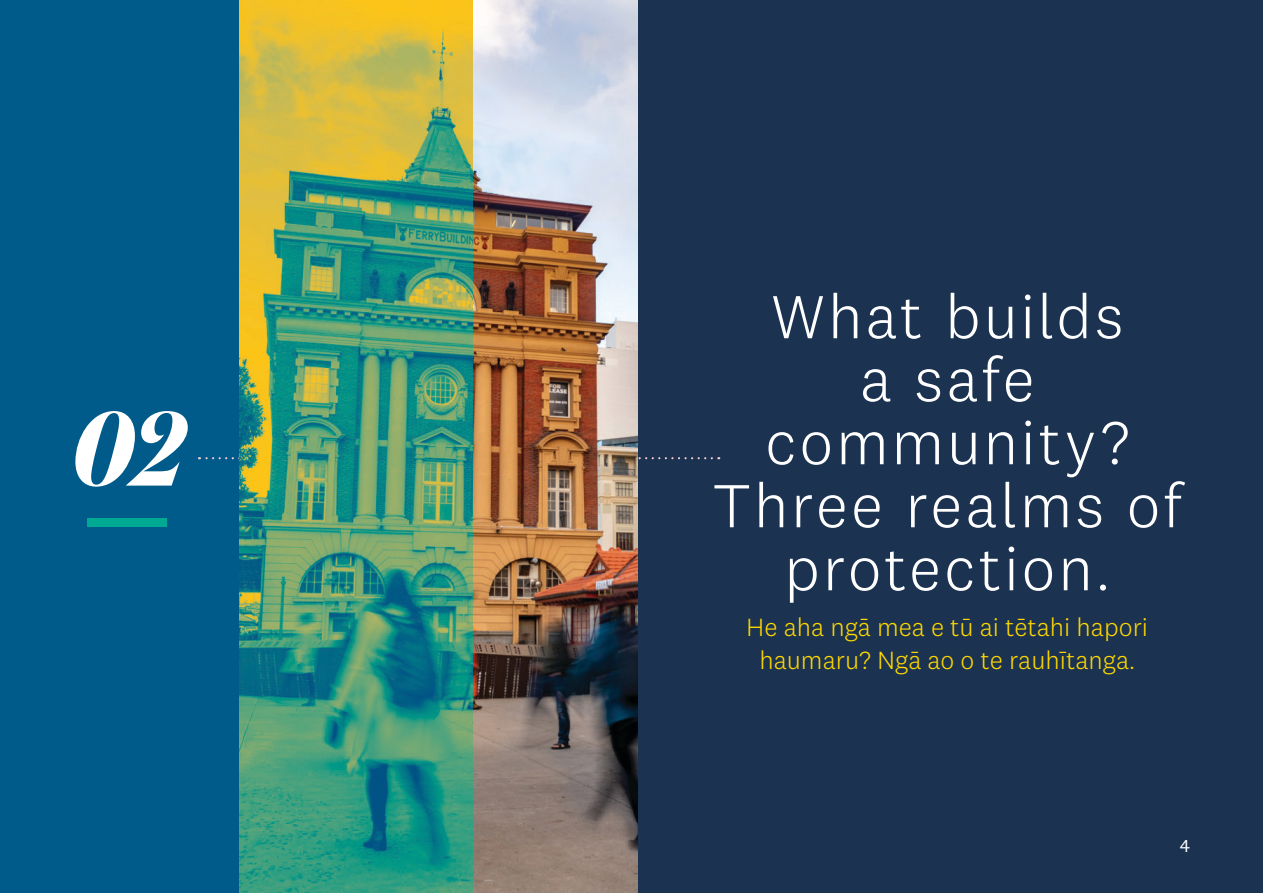
<style>
.page{position:relative;width:1263px;height:893px;background:#fff}
.page>*{position:absolute;margin:0;border:0;box-sizing:border-box;transform-origin:0 0}
.t1{font:italic 700 105px "Domaine Display Cd";color:#fff}
.t2{font:300 63px/63px "National 2";letter-spacing:.04em;color:#fff;text-align:center}
.t3{font:300 25.8px/33.5px "National 2";color:#ffd800;text-align:center}
.t4{font:18px "National 2";color:#fff}
</style>
<div class="page">
<div style="left:0;top:0;width:250px;height:893px;background:#005b8b"></div>
<div style="left:87px;top:518px;width:79px;height:9px;background:#00a992"></div>
<div style="left:631px;top:0;width:632px;height:893px;background:#1b3251"></div>
<svg style="left:199px;top:457px;width:513px;height:2px"></svg>
<img style="left:472px;top:0;width:166px;height:893px">
<img style="left:239px;top:0;width:233px;height:893px">
<p class="t1" style="left:72px;top:385px;width:113px">02</p>
<p class="t2" style="left:712px;top:285px;width:471px">What builds<br>a safe community?<br>Three realms of protection.</p>
<p class="t3" style="left:746px;top:610px;width:403px">He aha ngā mea e tū ai tētahi hapori haumaru? Ngā ao o te rauhītanga.</p>
<p class="t4" style="left:1180px;top:835px;width:12px">4</p>
</div>
